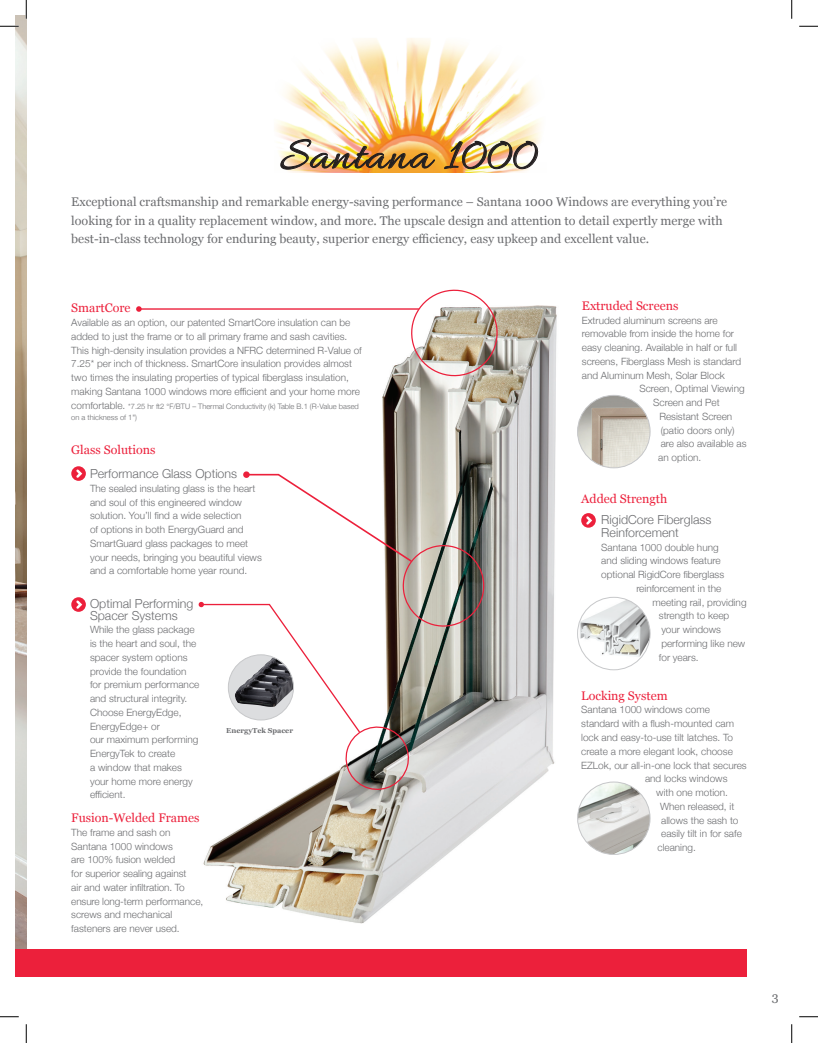
<style>
.page{position:relative;width:818px;height:1043px;background:#fff}
.page>*{position:absolute;margin:0;border:0;box-sizing:border-box;transform-origin:0 0}
.t1{font:47.38px "Allura";letter-spacing:.03em;color:#231f20}
.t2{font:12.5px/18.8px "Georgia";color:#6c6d70}
.t3{font:300 12.38px/12.4px "Helvetica Neue";color:#6c6d70}
.t4{font:12.38px "Georgia";color:#ec203b}
.t5{font:300 10px/13.8px "Helvetica Neue";color:#6c6d70}
.t6{font:300 7.5px/11.2px "Helvetica Neue";color:#6c6d70}
.t7{font:700 7.12px "Georgia";color:#6c6d70}
.s1{font-size:10px}
</style>
<div class="page">
<img style="left:15px;top:15px;width:11px;height:934px">
<img style="left:203px;top:305px;width:388px;height:618px">
<img style="left:405px;top:289px;width:96px;height:93px">
<hr style="left:139px;top:308px;width:280px;height:2px;background:#ec203b">
<svg style="left:136px;top:306px;width:6px;height:6px"></svg>
<svg style="left:198px;top:471px;width:291px;height:323px"></svg>
<img style="left:577px;top:395px;width:73px;height:73px;border-radius:36px">
<div style="left:577px;top:395px;width:73px;height:73px;border:1px solid #c7c8ca;border-radius:50%"></div>
<div style="left:228px;top:655px;width:65px;height:65px;background:#dcdddf;border-radius:50%"></div>
<img style="left:235px;top:657px;width:58px;height:50px">
<div style="left:228px;top:654px;width:66px;height:66px;border:1px solid #c7c8ca;border-radius:50%"></div>
<img style="left:577px;top:597px;width:73px;height:72px;border-radius:36px">
<div style="left:577px;top:597px;width:73px;height:73px;border:1px solid #c7c8ca;border-radius:50%"></div>
<div style="left:15px;top:949px;width:731px;height:27px;background:#ec203b"></div>
<img style="left:275px;top:38px;width:266px;height:134px">
<img style="left:280px;top:138px;width:154px;height:32px">
<img style="left:444px;top:140px;width:94px;height:30px">
<img style="left:577px;top:782px;width:73px;height:72px;border-radius:36px">
<div style="left:577px;top:781px;width:73px;height:74px;border:1px solid #c7c8ca;border-radius:50%"></div>
<svg style="left:71px;top:466px;width:15px;height:15px"></svg>
<svg style="left:74px;top:467px;width:10px;height:13px"></svg>
<div style="left:581px;top:513px;width:14px;height:14px;background:#ec203b;border-radius:50%"></div>
<svg style="left:584px;top:514px;width:10px;height:13px"></svg>
<svg style="left:71px;top:597px;width:15px;height:15px"></svg>
<svg style="left:74px;top:598px;width:10px;height:13px"></svg>
<svg style="left:0;top:25px;width:19px;height:2px"></svg>
<svg style="left:799px;top:25px;width:19px;height:2px"></svg>
<svg style="left:0;top:1016px;width:19px;height:1px"></svg>
<svg style="left:799px;top:1016px;width:19px;height:1px"></svg>
<svg style="left:25px;top:0;width:2px;height:19px"></svg>
<svg style="left:25px;top:1024px;width:2px;height:18px"></svg>
<svg style="left:791px;top:0;width:1px;height:19px"></svg>
<svg style="left:791px;top:1024px;width:1px;height:18px"></svg>
<p class="t1" style="left:280px;top:129px;width:259px">Santana 1000</p>
<p class="t2" style="left:71px;top:192px;width:657px">Exceptional craftsmanship and remarkable energy-saving performance – Santana 1000 Windows are everything you’re looking for in a quality replacement window, and more. The upscale design and attention to detail expertly merge with best-in-class technology for enduring beauty, superior energy efficiency, easy upkeep and excellent value.</p>
<p class="t4" style="left:71px;top:299px;width:61px">SmartCore</p>
<p class="t5" style="left:71px;top:315px;width:292px">Available as an option, our patented SmartCore insulation can be added to just the frame or to all primary frame and sash cavities.<br>This high-density insulation provides a NFRC determined R-Value of 7.25* per inch of thickness. SmartCore insulation provides almost two times the insulating properties of typical fiberglass insulation, making Santana 1000 windows more efficient and your home more</p>
<p class="t6" style="left:71px;top:400px;width:289px"><span class="s1">comfortable.</span> *7.25 hr ft2 °F/BTU – Thermal Conductivity (k) Table B.1 (R-Value based on a thickness of 1")</p>
<p class="t4" style="left:71px;top:441px;width:86px">Glass Solutions</p>
<p class="t3" style="left:90px;top:466px;width:149px">Performance Glass Options</p>
<p class="t5" style="left:90px;top:480px;width:173px">The sealed insulating glass is the heart and soul of this engineered window solution. You’ll find a wide selection<br>of options in both EnergyGuard and SmartGuard glass packages to meet your needs, bringing you beautiful views and a comfortable home year round.</p>
<p class="t3" style="left:90px;top:596px;width:105px">Optimal Performing</p>
<p class="t3" style="left:90px;top:608px;width:89px">Spacer Systems</p>
<p class="t5" style="left:90px;top:622px;width:111px">While the glass package is the heart and soul, the spacer system options provide the foundation for premium performance and structural integrity.<br>Choose EnergyEdge,<br>EnergyEdge+ or<br>our maximum performing<br>EnergyTek to create<br>a window that makes your home more energy efficient.</p>
<p class="t4" style="left:71px;top:808px;width:130px">Fusion-Welded Frames</p>
<p class="t5" style="left:71px;top:824px;width:133px">The frame and sash on<br>Santana 1000 windows<br>are 100% fusion welded<br>for superior sealing against<br>air and water infiltration. To ensure long-term performance, screws and mechanical fasteners are never used.</p>
<p class="t7" style="left:226px;top:724px;width:68px">EnergyTek Spacer</p>
<p class="t4" style="left:582px;top:296px;width:98px">Extruded Screens</p>
<p class="t5" style="left:582px;top:312px;width:137px">Extruded aluminum screens are</p>
<p class="t5" style="left:582px;top:326px;width:154px">removable from inside the home for</p>
<p class="t5" style="left:582px;top:340px;width:157px">easy cleaning. Available in half or full</p>
<p class="t5" style="left:582px;top:354px;width:161px">screens, Fiberglass Mesh is standard</p>
<p class="t5" style="left:582px;top:367px;width:144px">and Aluminum Mesh, Solar Block</p>
<p class="t5" style="left:639px;top:381px;width:107px">Screen, Optimal Viewing</p>
<p class="t5" style="left:653px;top:395px;width:68px">Screen and Pet</p>
<p class="t5" style="left:659px;top:409px;width:74px">Resistant Screen</p>
<p class="t5" style="left:660px;top:422px;width:75px">(patio doors only)</p>
<p class="t5" style="left:660px;top:436px;width:87px">are also available as</p>
<p class="t5" style="left:658px;top:450px;width:45px">an option.</p>
<p class="t4" style="left:581px;top:490px;width:88px">Added Strength</p>
<p class="t3" style="left:601px;top:513px;width:112px">RigidCore Fiberglass<br>Reinforcement</p>
<p class="t5" style="left:601px;top:539px;width:119px">Santana 1000 double hung</p>
<p class="t5" style="left:601px;top:553px;width:121px">and sliding windows feature</p>
<p class="t5" style="left:601px;top:567px;width:124px">optional RigidCore fiberglass</p>
<p class="t5" style="left:636px;top:580px;width:87px">reinforcement in the</p>
<p class="t5" style="left:652px;top:594px;width:95px">meeting rail, providing</p>
<p class="t5" style="left:658px;top:608px;width:72px">strength to keep</p>
<p class="t5" style="left:661px;top:622px;width:61px">your windows</p>
<p class="t5" style="left:661px;top:635px;width:85px">performing like new</p>
<p class="t5" style="left:658px;top:649px;width:41px">for years.</p>
<p class="t4" style="left:581px;top:686px;width:88px">Locking System</p>
<p class="t5" style="left:581px;top:702px;width:130px">Santana 1000 windows come</p>
<p class="t5" style="left:581px;top:716px;width:154px">standard with a flush-mounted cam</p>
<p class="t5" style="left:581px;top:729px;width:153px">lock and easy-to-use tilt latches. To</p>
<p class="t5" style="left:581px;top:743px;width:153px">create a more elegant look, choose</p>
<p class="t5" style="left:581px;top:757px;width:167px">EZLok, our all-in-one lock that secures</p>
<p class="t5" style="left:645px;top:771px;width:84px">and locks windows</p>
<p class="t5" style="left:656px;top:784px;width:73px">with one motion.</p>
<p class="t5" style="left:660px;top:798px;width:76px">When released, it</p>
<p class="t5" style="left:661px;top:812px;width:79px">allows the sash to</p>
<p class="t5" style="left:661px;top:826px;width:82px">easily tilt in for safe</p>
<p class="t5" style="left:657px;top:839px;width:40px">cleaning.</p>
<p class="t2" style="left:771px;top:987px;width:8px">3</p>
</div>
